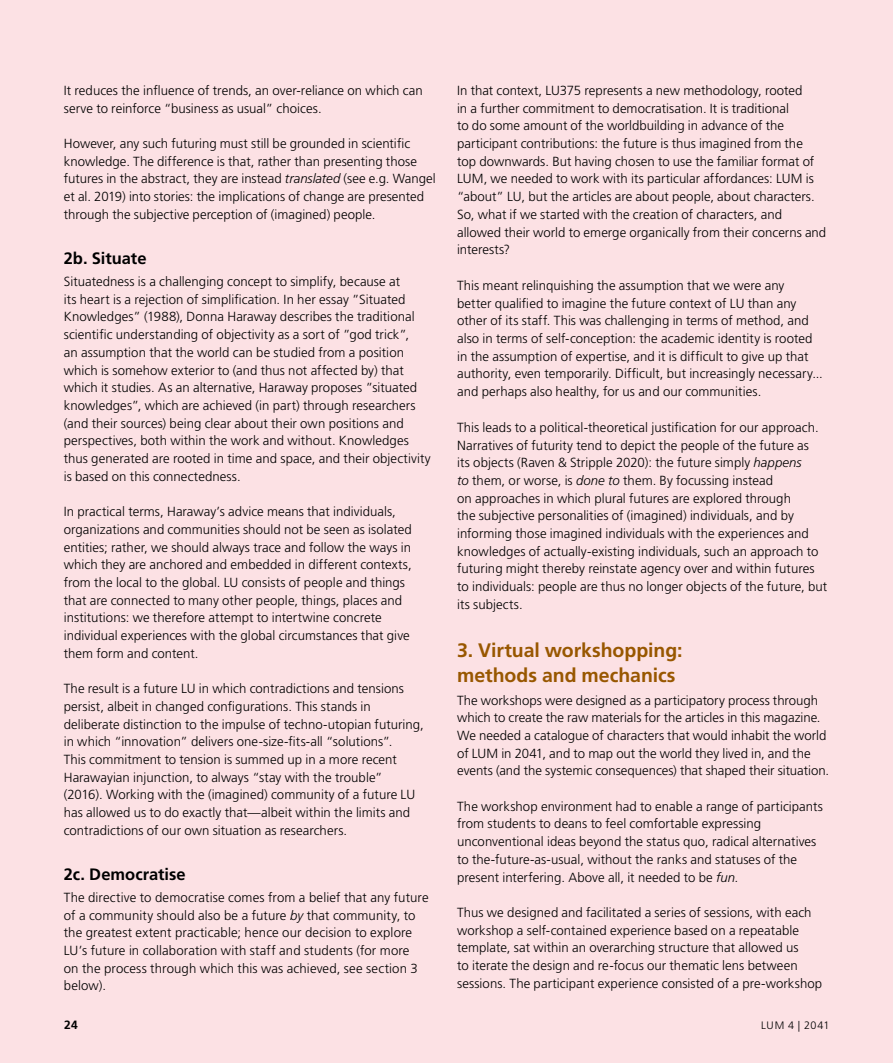
<style>
.page{position:relative;width:893px;height:1063px;background:#fce1e4}
.page>*{position:absolute;margin:0;border:0;box-sizing:border-box;transform-origin:0 0}
.t1{font:700 19.5px/25.5px "Frutiger LT Std";letter-spacing:-.005em;color:#985700}
.t2{font:700 16.5px "Frutiger LT Std";color:#000}
.t3{font:300 13.2px/17.7px "Frutiger LT Std";letter-spacing:.005em;color:#000}
.t4{font:700 12px "Frutiger LT Std";color:#000}
.t5{font:300 10.8px "Frutiger LT Std";letter-spacing:.055em;color:#000}
.s1{font-style:italic}
</style>
<div class="page">
<p class="t3" style="left:64px;top:82px;width:361px">It reduces the influence of trends, an over-reliance on which can serve to reinforce “business as usual” choices.</p>
<p class="t3" style="left:64px;top:135px;width:374px">However, any such futuring must still be grounded in scientific knowledge. The difference is that, rather than presenting those futures in the abstract, they are instead <span class="s1">translated</span> (see e.g. Wangel et al. 2019) into stories: the implications of change are presented through the subjective perception of (imagined) people.</p>
<h5 class="t2" style="left:64px;top:248px;width:84px">2b. Situate</h5>
<p class="t3" style="left:64px;top:273px;width:368px">Situatedness is a challenging concept to simplify, because at<br>its heart is a rejection of simplification. In her essay ”Situated Knowledges” (1988), Donna Haraway describes the traditional scientific understanding of objectivity as a sort of ”god trick”,<br>an assumption that the world can be studied from a position which is somehow exterior to (and thus not affected by) that which it studies. As an alternative, Haraway proposes ”situated knowledges”, which are achieved (in part) through researchers (and their sources) being clear about their own positions and perspectives, both within the work and without. Knowledges thus generated are rooted in time and space, and their objectivity is based on this connectedness.</p>
<p class="t3" style="left:64px;top:503px;width:350px">In practical terms, Haraway’s advice means that individuals, organizations and communities should not be seen as isolated entities; rather, we should always trace and follow the ways in which they are anchored and embedded in different contexts, from the local to the global. LU consists of people and things that are connected to many other people, things, places and institutions: we therefore attempt to intertwine concrete individual experiences with the global circumstances that give them form and content.</p>
<p class="t3" style="left:64px;top:680px;width:362px">The result is a future LU in which contradictions and tensions persist, albeit in changed configurations. This stands in deliberate distinction to the impulse of techno-utopian futuring, in which “innovation” delivers one-size-fits-all “solutions”.<br>This commitment to tension is summed up in a more recent Harawayian injunction, to always “stay with the trouble” (2016). Working with the (imagined) community of a future LU has allowed us to do exactly that—albeit within the limits and contradictions of our own situation as researchers.</p>
<h5 class="t2" style="left:64px;top:864px;width:123px">2c. Democratise</h5>
<p class="t3" style="left:64px;top:889px;width:366px">The directive to democratise comes from a belief that any future of a community should also be a future <span class="s1">by</span> that community, to the greatest extent practicable; hence our decision to explore LU’s future in collaboration with staff and students (for more<br>on the process through which this was achieved, see section 3 below).</p>
<p class="t3" style="left:457px;top:82px;width:371px">In that context, LU375 represents a new methodology, rooted<br>in a further commitment to democratisation. It is traditional<br>to do some amount of the worldbuilding in advance of the participant contributions: the future is thus imagined from the<br>top downwards. But having chosen to use the familiar format of LUM, we needed to work with its particular affordances: LUM is “about” LU, but the articles are about people, about characters.<br>So, what if we started with the creation of characters, and allowed their world to emerge organically from their concerns and interests?</p>
<p class="t3" style="left:457px;top:277px;width:367px">This meant relinquishing the assumption that we were any<br>better qualified to imagine the future context of LU than any other of its staff. This was challenging in terms of method, and also in terms of self-conception: the academic identity is rooted in the assumption of expertise, and it is difficult to give up that authority, even temporarily. Difficult, but increasingly necessary... and perhaps also healthy, for us and our communities.</p>
<p class="t3" style="left:457px;top:419px;width:372px">This leads to a political-theoretical justification for our approach.<br>Narratives of futurity tend to depict the people of the future as<br>its objects (Raven &amp; Stripple 2020): the future simply <span class="s1">happens<br>to</span> them, or worse, is <span class="s1">done to</span> them. By focussing instead<br>on approaches in which plural futures are explored through<br>the subjective personalities of (imagined) individuals, and by informing those imagined individuals with the experiences and knowledges of actually-existing individuals, such an approach to futuring might thereby reinstate agency over and within futures to individuals: people are thus no longer objects of the future, but its subjects.</p>
<h4 class="t1" style="left:457px;top:637px;width:227px">3. Virtual workshopping: methods and mechanics</h4>
<p class="t3" style="left:457px;top:691px;width:374px">The workshops were designed as a participatory process through which to create the raw materials for the articles in this magazine.<br>We needed a catalogue of characters that would inhabit the world of LUM in 2041, and to map out the world they lived in, and the events (and the systemic consequences) that shaped their situation.</p>
<p class="t3" style="left:457px;top:798px;width:367px">The workshop environment had to enable a range of participants from students to deans to feel comfortable expressing unconventional ideas beyond the status quo, radical alternatives to the-future-as-usual, without the ranks and statuses of the present interfering. Above all, it needed to be <span class="s1">fun.</span></p>
<p class="t3" style="left:457px;top:904px;width:367px">Thus we designed and facilitated a series of sessions, with each workshop a self-contained experience based on a repeatable template, sat within an overarching structure that allowed us<br>to iterate the design and re-focus our thematic lens between sessions. The participant experience consisted of a pre-workshop</p>
<p class="t4" style="left:64px;top:1018px;width:15px">24</p>
<p class="t5" style="left:761px;top:1019px;width:70px">LUM 4 | 2041</p>
</div>
